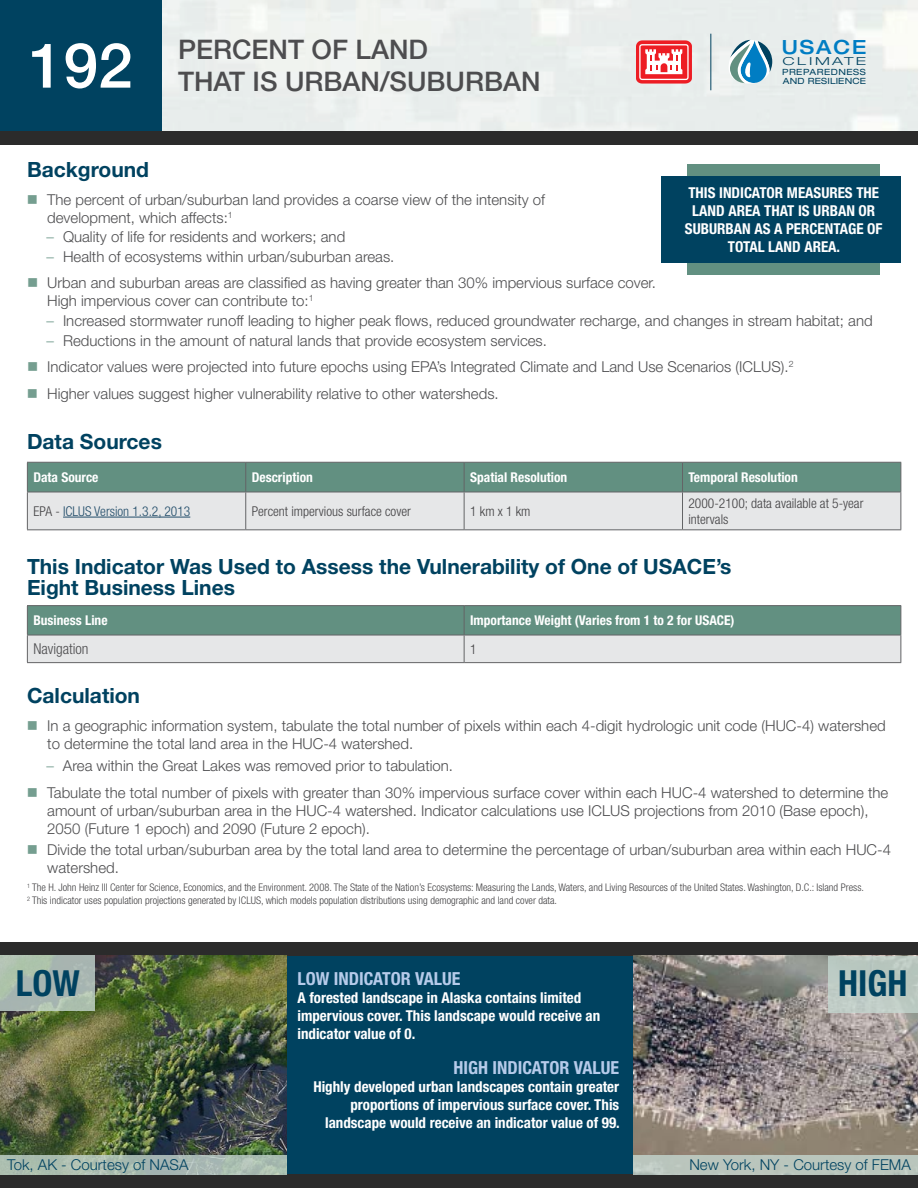
<style>
.page{position:relative;width:918px;height:1188px;background:#fff}
.page>*{position:absolute;margin:0;border:0;box-sizing:border-box;transform-origin:0 0}
.t1{font:500 62.25px "Helvetica Neue LT Std";color:#fff}
.t2{font:700 condensed 36px "Helvetica Neue LT Std";color:#004260}
.t3{font:500 27px/32.4px "Helvetica Neue LT Std";color:#4d4d4f}
.t4{font:700 21px/21px "Helvetica Neue LT Std";color:#004260}
.t5{font:500 expanded 19.5px "Helvetica Neue LT Std";letter-spacing:.1em;color:#007dc3}
.t6{font:700 condensed 18px "Helvetica Neue LT Std";color:#b6cbea}
.t7{font:300 15px/18px "Helvetica Neue LT Std";color:#4d4d4f}
.t8{font:700 condensed 15px/18px "Helvetica Neue LT Std";color:#fff}
.t9{font:300 15px "Helvetica Neue LT Std";color:#004260}
.t10{font:300 condensed 15px "Helvetica Neue LT Std";color:#4d4d4f}
.t11{font:700 condensed 13.5px "Helvetica Neue LT Std";color:#fff}
.t12{font:300 condensed 13.5px/16.2px "Helvetica Neue LT Std";color:#414042}
.t13{font:300 condensed 13.5px "Helvetica Neue LT Std";color:#224d6a}
.t14{font:300 expanded 11.1px "Helvetica Neue LT Std";letter-spacing:.155em;color:#004260;scale:1.36 1}
.t15{font:300 condensed 10.5px/12.6px "Helvetica Neue LT Std";color:#414042}
.t16{font:expanded 8.55px/8.9px "Helvetica Neue LT Std";letter-spacing:.025em;color:#004260;scale:1.04 1}
.s1{color:#759e90}
.s2{color:#414042}
</style>
<div class="page">
<div style="left:687px;top:165px;width:193px;height:110px;background:#629081"></div>
<svg style="left:636px;top:40px;width:56px;height:44px"></svg>
<hr style="left:710px;top:34px;width:1px;height:56px;background:#004260">
<svg style="left:729px;top:40px;width:43px;height:44px"></svg>
<div style="left:0;top:0;width:162px;height:137px;background:#004260"></div>
<div style="left:287px;top:956px;width:354px;height:224px;background:#004260"></div>
<div style="left:0;top:942px;width:918px;height:14px;background:#2b2b2b"></div>
<div style="left:0;top:1175px;width:918px;height:13px;background:#2b2b2b"></div>
<div style="left:0;top:131px;width:918px;height:13px;background:#2b2b2b"></div>
<div style="left:662px;top:177px;width:239px;height:86px;background:#004260"></div>
<hr style="left:27px;top:605px;width:437px;height:1px;background:#636466">
<hr style="left:464px;top:605px;width:437px;height:1px;background:#636466">
<svg style="left:27px;top:606px;width:875px;height:57px;background:#a0b7b0"></svg>
<hr style="left:27px;top:662px;width:437px;height:1px;background:#636466">
<hr style="left:464px;top:662px;width:437px;height:1px;background:#636466">
<img style="left:633px;top:956px;width:285px;height:199px">
<img style="left:0;top:956px;width:287px;height:199px">
<svg style="left:0;top:956px;width:95px;height:55px;background:#aabaaf"></svg>
<div style="left:828px;top:956px;width:90px;height:56px;background:#bbc9c3"></div>
<svg style="left:0;top:1155px;width:287px;height:20px;background:#aabcb1"></svg>
<div style="left:633px;top:1155px;width:285px;height:20px;background:#bac5bd"></div>
<svg style="left:27px;top:462px;width:875px;height:68px;background:#a9beb8"></svg>
<hr style="left:27px;top:492px;width:219px;height:1px;background:#636466">
<hr style="left:27px;top:492px;width:1px;height:37px;background:#636466">
<hr style="left:246px;top:492px;width:218px;height:1px;background:#636466">
<hr style="left:245px;top:492px;width:1px;height:37px;background:#636466">
<hr style="left:464px;top:492px;width:219px;height:1px;background:#636466">
<hr style="left:464px;top:492px;width:1px;height:37px;background:#636466">
<hr style="left:683px;top:492px;width:218px;height:1px;background:#636466">
<hr style="left:682px;top:492px;width:1px;height:37px;background:#636466">
<hr style="left:901px;top:492px;width:1px;height:37px;background:#636466">
<hr style="left:27px;top:529px;width:219px;height:1px;background:#636466">
<hr style="left:246px;top:529px;width:218px;height:1px;background:#636466">
<hr style="left:464px;top:529px;width:219px;height:1px;background:#636466">
<hr style="left:683px;top:529px;width:218px;height:1px;background:#636466">
<hr style="left:63px;top:517px;width:127px;height:1px;background:#224d6a">
<h1 class="t1" style="left:29px;top:28px;width:105px">192</h1>
<h3 class="t3" style="left:178px;top:33px;width:364px">PERCENT OF LAND<br>THAT IS URBAN/SUBURBAN</h3>
<h3 class="t5" style="left:782px;top:35px;width:86px">USACE</h3>
<p class="t14" style="left:783px;top:55px;width:63px">CLIMATE</p>
<p class="t16" style="left:782px;top:67px;width:82px">PREPAREDNESS<br>AND RESILIENCE</p>
<h3 class="t4" style="left:27px;top:158px;width:124px">Background</h3>
<p class="t7" style="left:47px;top:190px;width:499px;text-indent:-20px"><span class="s1">■</span> The percent of urban/suburban land provides a coarse view of the intensity of development, which affects:<sup>1</sup></p>
<p class="t7" style="left:46px;top:227px;width:300px"><span class="s1">–</span> Quality of life for residents and workers; and</p>
<p class="t7" style="left:46px;top:247px;width:349px"><span class="s1">–</span> Health of ecosystems within urban/suburban areas.</p>
<p class="t7" style="left:47px;top:274px;width:610px;text-indent:-20px"><span class="s1">■</span> Urban and suburban areas are classified as having greater than 30% impervious surface cover.<br>High impervious cover can contribute to:<sup>1</sup></p>
<p class="t7" style="left:46px;top:311px;width:828px"><span class="s1">–</span> Increased stormwater runoff leading to higher peak flows, reduced groundwater recharge, and changes in stream habitat; and</p>
<p class="t7" style="left:46px;top:331px;width:502px"><span class="s1">–</span> Reductions in the amount of natural lands that provide ecosystem services.</p>
<p class="t7" style="left:27px;top:358px;width:768px"><span class="s1">■</span> Indicator values were projected into future epochs using EPA’s Integrated Climate and Land Use Scenarios (ICLUS).<sup>2</sup></p>
<p class="t7" style="left:27px;top:384px;width:473px"><span class="s1">■</span> Higher values suggest higher vulnerability relative to other watersheds.</p>
<p class="t8" style="left:688px;top:184px;width:65px">THIS INDICATOR</p>
<p class="t8" style="left:787px;top:184px;width:93px">MEASURES THE</p>
<p class="t8" style="left:692px;top:202px;width:17px">LAND</p>
<p class="t8" style="left:728px;top:202px;width:10px">AREA</p>
<p class="t8" style="left:685px;top:202px;width:183px;text-indent:79px">THAT IS URBAN OR<br>SUBURBAN AS A PERCENTAGE</p>
<p class="t8" style="left:867px;top:220px;width:17px">OF</p>
<p class="t8" style="left:728px;top:238px;width:9px">TOTA</p>
<p class="t8" style="left:758px;top:238px;width:27px">L LAND</p>
<p class="t8" style="left:804px;top:238px;width:10px">AREA</p>
<p class="t8" style="left:837px;top:238px;width:5px">.</p>
<h3 class="t4" style="left:27px;top:431px;width:136px">Data Sources</h3>
<p class="t11" style="left:33px;top:469px;width:67px">Data Source</p>
<p class="t11" style="left:252px;top:469px;width:63px">Description</p>
<p class="t11" style="left:470px;top:469px;width:99px">Spatial Resolution</p>
<p class="t11" style="left:689px;top:469px;width:111px">Temporal Resolution</p>
<p class="t13" style="left:33px;top:503px;width:158px"><span class="s2">EPA -</span> ICLUS Version 1.3.2, 2013</p>
<p class="t12" style="left:252px;top:503px;width:161px">Percent impervious surface cover</p>
<p class="t12" style="left:470px;top:503px;width:62px">1 km x 1 km</p>
<p class="t12" style="left:689px;top:495px;width:176px">2000-2100; data available at 5-year intervals</p>
<h3 class="t4" style="left:27px;top:556px;width:706px">This Indicator Was Used to Assess the Vulnerability of One of USACE’s<br>Eight Business Lines</h3>
<p class="t11" style="left:33px;top:612px;width:76px">Business Line</p>
<p class="t11" style="left:470px;top:612px;width:266px">Importance Weight (Varies from 1 to 2 for USACE)</p>
<p class="t10" style="left:33px;top:640px;width:57px">Navigation</p>
<p class="t12" style="left:470px;top:641px;width:8px">1</p>
<h3 class="t4" style="left:27px;top:685px;width:115px">Calculation</h3>
<p class="t7" style="left:47px;top:716px;width:840px;text-indent:-20px"><span class="s1">■</span> In a geographic information system, tabulate the total number of pixels within each 4-digit hydrologic unit code (HUC-4) watershed to determine the total land area in the HUC-4 watershed.</p>
<p class="t7" style="left:46px;top:757px;width:408px"><span class="s1">–</span> Area within the Great Lakes was removed prior to tabulation.</p>
<p class="t7" style="left:47px;top:783px;width:843px;text-indent:-20px"><span class="s1">■</span> Tabulate the total number of pixels with greater than 30% impervious surface cover within each HUC-4 watershed to determine the amount of urban/suburban area in the HUC-4 watershed. Indicator calculations use ICLUS projections from 2010 (Base epoch),<br>2050 (Future 1 epoch) and 2090 (Future 2 epoch).</p>
<p class="t7" style="left:47px;top:841px;width:845px;text-indent:-20px"><span class="s1">■</span> Divide the total urban/suburban area by the total land area to determine the percentage of urban/suburban area within each HUC-4 watershed.</p>
<p class="t15" style="left:27px;top:881px;width:838px"><sup>1</sup> The H. John Heinz III Center for Science, Economics, and the Environment. 2008. The State of the Nation’s Ecosystems: Measuring the Lands, Waters, and Living Resources of the United States. Washington, D.C.: Island Press.<br><sup>2</sup> This indicator uses population projections generated by ICLUS, which models population distributions using demographic and land cover data.</p>
<h2 class="t2" style="left:16px;top:962px;width:66px">Low</h2>
<h2 class="t2" style="left:838px;top:961px;width:67px">High</h2>
<p class="t6" style="left:297px;top:968px;width:164px">Low Indicator Value</p>
<p class="t8" style="left:297px;top:988px;width:304px">A forested landscape in Alaska contains limited impervious cover. This landscape would receive an indicator value of 0.</p>
<p class="t6" style="left:454px;top:1057px;width:167px">High Indicator Value</p>
<p class="t8" style="left:313px;top:1078px;width:308px;text-align:right">Highly developed urban landscapes contain greater proportions of impervious surface cover. This landscape would receive an indicator value of 99.</p>
<p class="t9" style="left:7px;top:1156px;width:183px">Tok, AK - Courtesy of NASA</p>
<p class="t9" style="left:689px;top:1156px;width:223px">New York, NY - Courtesy of FEMA</p>
</div>
